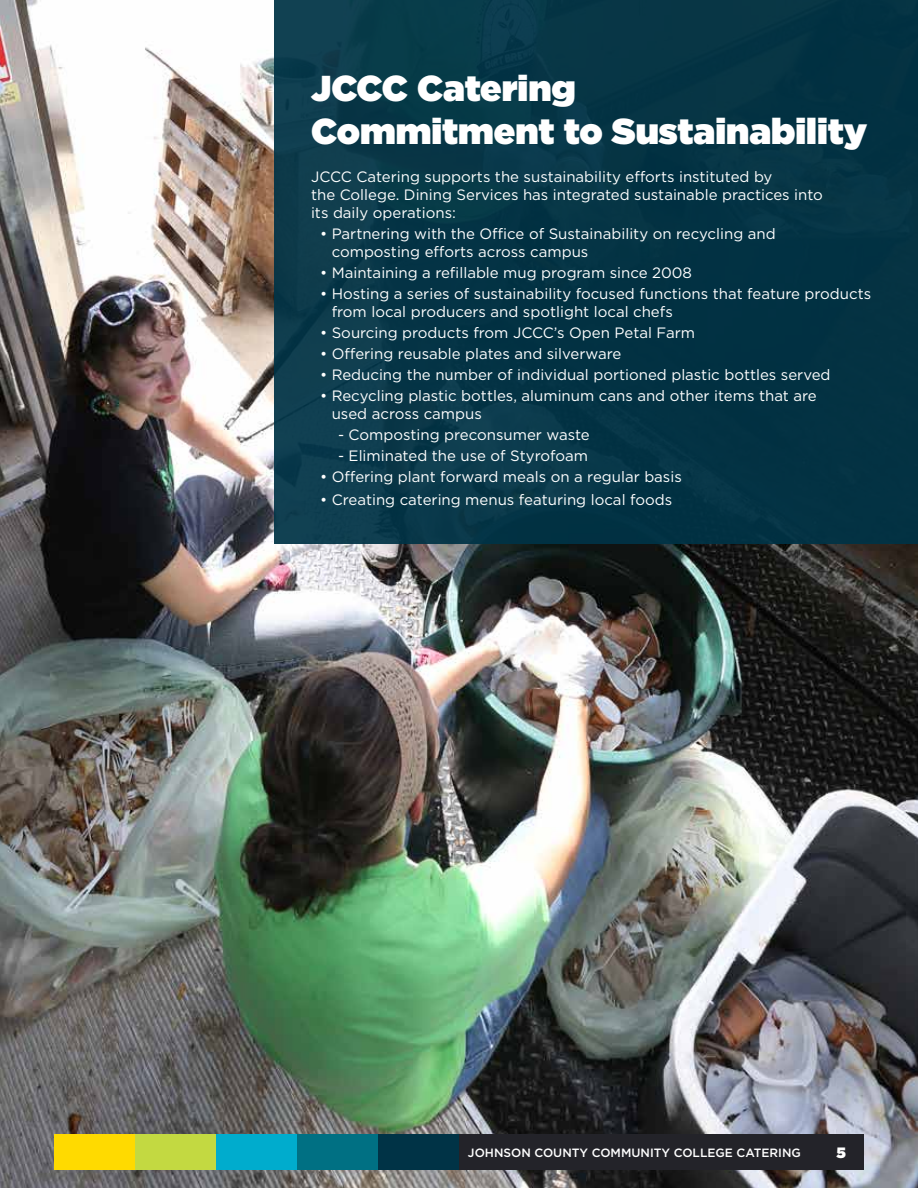
<style>
.page{position:relative;width:918px;height:1188px;background:#fff}
.page>*{position:absolute;margin:0;border:0;box-sizing:border-box;transform-origin:0 0}
.t1{font:900 36px/43.2px "Gotham";color:#fff}
.t2{font:15px/18px "Gotham";color:#fff}
.t3{font:900 15px "Gotham";color:#fff}
.t4{font:500 12px "Gotham";color:#fff}
</style>
<div class="page">
<img style="left:0;top:0;width:918px;height:1188px">
<div style="left:378px;top:1134px;width:81px;height:36px;background:#003346"></div>
<div style="left:297px;top:1134px;width:81px;height:36px;background:#007083"></div>
<div style="left:216px;top:1134px;width:81px;height:36px;background:#00accd"></div>
<div style="left:135px;top:1134px;width:81px;height:36px;background:#c3d941"></div>
<div style="left:54px;top:1134px;width:81px;height:36px;background:#ffda00"></div>
<div style="left:459px;top:1134px;width:405px;height:36px;background:#232329"></div>
<div style="left:274px;top:0;width:644px;height:544px;background:#003346"></div>
<img style="left:7px;top:566px;width:911px;height:572px">
<h2 class="t1" style="left:311px;top:66px;width:558px">JCCC Catering<br>Commitment to Sustainability</h2>
<p class="t2" style="left:311px;top:168px;width:513px">JCCC Catering supports the sustainability efforts instituted by<br>the College. Dining Services has integrated sustainable practices into its daily operations:</p>
<p class="t2" style="left:332px;top:225px;width:445px;text-indent:-12px">• Partnering with the Office of Sustainability on recycling and composting efforts across campus</p>
<p class="t2" style="left:320px;top:264px;width:373px">• Maintaining a refillable mug program since 2008</p>
<p class="t2" style="left:332px;top:285px;width:541px;text-indent:-12px">• Hosting a series of sustainability focused functions that feature products from local producers and spotlight local chefs</p>
<p class="t2" style="left:320px;top:324px;width:377px">• Sourcing products from JCCC’s Open Petal Farm</p>
<p class="t2" style="left:320px;top:345px;width:303px">• Offering reusable plates and silverware</p>
<p class="t2" style="left:320px;top:366px;width:512px">• Reducing the number of individual portioned plastic bottles served</p>
<p class="t2" style="left:332px;top:387px;width:487px;text-indent:-12px">• Recycling plastic bottles, aluminum cans and other items that are used across campus</p>
<p class="t2" style="left:338px;top:426px;width:253px">- Composting preconsumer waste</p>
<p class="t2" style="left:338px;top:447px;width:252px">- Eliminated the use of Styrofoam</p>
<p class="t2" style="left:320px;top:468px;width:363px">• Offering plant forward meals on a regular basis</p>
<p class="t2" style="left:320px;top:490px;width:354px">• Creating catering menus featuring local foods</p>
<p class="t4" style="left:468px;top:1145px;width:335px">JOHNSON COUNTY COMMUNITY COLLEGE CATERING</p>
<p class="t3" style="left:837px;top:1142px;width:11px">5</p>
</div>
